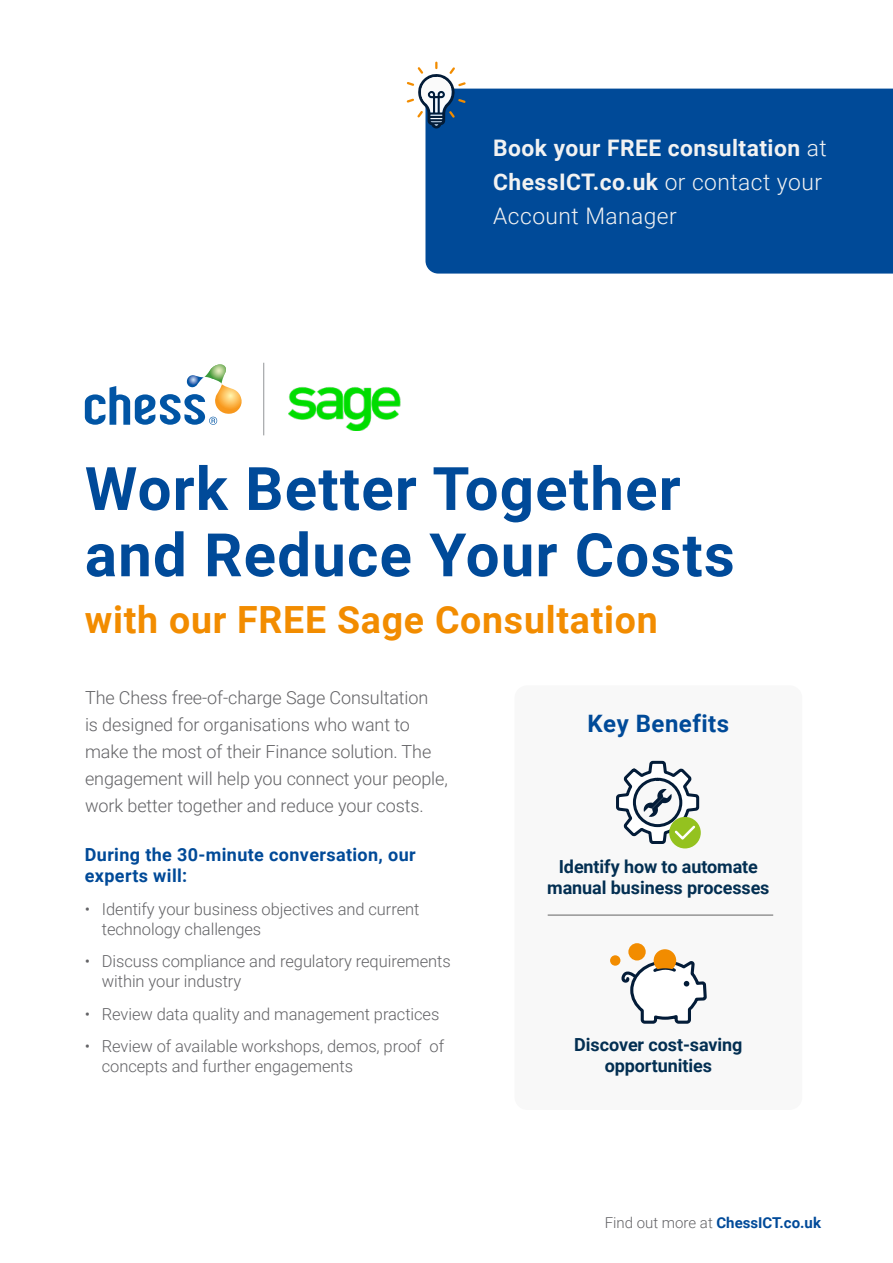
<style>
.page{position:relative;width:893px;height:1263px;background:#fff}
.page>*{position:absolute;margin:0;border:0;box-sizing:border-box;transform-origin:0 0}
.Deck{font:700 60px "Roboto";letter-spacing:.02em;color:#004a99}
.Deck-2{font:700 37.5px "Roboto";letter-spacing:.02em;color:#f28c00}
.Deck-3{font:700 24px "Roboto";letter-spacing:.02em;color:#004a98}
.Deck-4{font:700 22.8px/33.8px "Roboto";letter-spacing:.02em;color:#f2f2f2}
.Body_Text{font:300 18px/27px "Roboto";letter-spacing:-.005em;color:#636366}
.Body_Text-2{font:700 18px/21.6px "Roboto";letter-spacing:-.005em;color:#032f52;text-align:center}
.Deck-5{font:700 18px/21.6px "Roboto";letter-spacing:.02em;color:#004a98}
.t1{font:300 16.5px/19.8px "Roboto";letter-spacing:-.005em;color:#636366}
.t2{font:700 15px "Roboto";color:#004a99}
.s1{font-weight:300}
.s2{font-weight:300;color:#636366}
</style>
<div class="page">
<div style="left:425px;top:89px;width:468px;height:185px;background:#004a98"></div>
<svg style="left:85px;top:364px;width:157px;height:61px"></svg>
<hr style="left:263px;top:363px;width:1px;height:72px;background:#939598">
<div style="left:514px;top:685px;width:288px;height:425px;background:#f8f8f8;border-radius:13px"></div>
<img style="left:288px;top:387px;width:113px;height:43px">
<svg style="left:407px;top:62px;width:59px;height:67px"></svg>
<svg style="left:617px;top:949px;width:90px;height:75px"></svg>
<div style="left:628px;top:943px;width:18px;height:17px;background:#f28c00;border-radius:50%"></div>
<div style="left:610px;top:955px;width:10px;height:11px;background:#f28c00;border-radius:50%"></div>
<div style="left:669px;top:817px;width:32px;height:31px;background:#94c21f;border-radius:50%"></div>
<svg style="left:616px;top:760px;width:85px;height:85px"></svg>
<hr style="left:548px;top:915px;width:225px;height:1px;background:#646363">
<p class="Deck-4" style="left:493px;top:130px;width:335px">Book your FREE consultation <span class="s1">at<br></span>ChessICT.co.uk <span class="s1">or contact your<br>Account Manager</span></p>
<p class="Deck" style="left:85px;top:447px;width:597px">Work Better Together</p>
<p class="Deck" style="left:85px;top:513px;width:651px">and Reduce Your Costs</p>
<p class="Deck-2" style="left:85px;top:593px;width:574px">with our FREE Sage Consultation</p>
<p class="Body_Text" style="left:85px;top:684px;width:364px">The Chess free-of-charge Sage Consultation<br>is designed for organisations who want to make the most of their Finance solution. The engagement will help you connect your people, work better together and reduce your costs.</p>
<p class="Deck-5" style="left:85px;top:843px;width:332px">During the 30-minute conversation, our experts will:</p>
<p class="t1" style="left:102px;top:899px;width:319px;text-indent:-17px">• Identify your business objectives and current technology challenges</p>
<p class="t1" style="left:102px;top:951px;width:350px;text-indent:-17px">• Discuss compliance and regulatory requirements within your industry</p>
<p class="t1" style="left:85px;top:1003px;width:356px">• Review data quality and management practices</p>
<p class="t1" style="left:102px;top:1036px;width:344px;text-indent:-17px">• Review of available workshops, demos, proof of concepts and further engagements</p>
<p class="Deck-3" style="left:588px;top:707px;width:143px">Key Benefits</p>
<p class="Body_Text-2" style="left:547px;top:855px;width:224px">Identify how to automate manual business processes</p>
<p class="Body_Text-2" style="left:574px;top:1033px;width:170px">Discover cost-saving opportunities</p>
<p class="t2" style="left:605px;top:1212px;width:218px"><span class="s2">Find out more at</span> ChessICT.co.uk</p>
</div>
